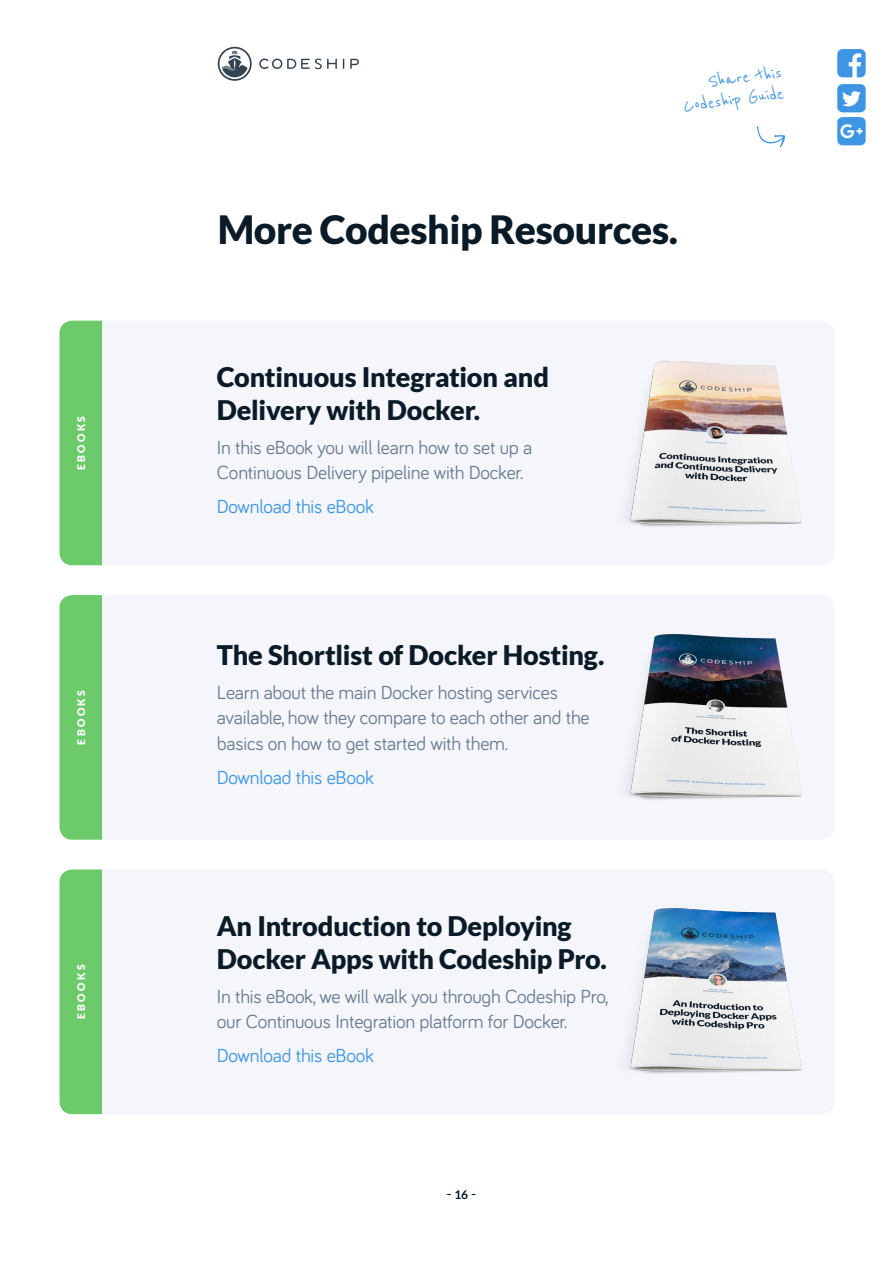
<style>
.page{position:relative;width:893px;height:1263px;background:#fff}
.page>*{position:absolute;margin:0;border:0;box-sizing:border-box;transform-origin:0 0}
._02_Headline_MAIN{font:900 39px "Lato";letter-spacing:-.01em;color:#0a1b27}
.BOX_MoreBooks_Headli{font:900 27px/33px "Lato";letter-spacing:-.01em;color:#0a1b27}
.t1{font:21px/21px "Reenie Beanie";color:#3e95e3;text-align:right}
.BOX_MoreBooks_Copy{font:19.5px/25.5px "Bariol";letter-spacing:-.01em;color:#687c8f}
.BOX_MoreBooks_Copy-2{font:19.5px "Bariol";letter-spacing:-.01em;color:#3e95e3}
.t2{font:15px "Lato";color:#0a1b27}
.BOX_vertical_Title{font:900 10.5px "Lato";letter-spacing:.22em;color:#fff}
.s1{font-weight:700;font-size:12px}
</style>
<div class="page">
<svg style="left:757px;top:126px;width:28px;height:21px"></svg>
<svg style="left:350px;top:59px;width:9px;height:10px"></svg>
<svg style="left:218px;top:47px;width:34px;height:34px"></svg>
<svg style="left:259px;top:59px;width:78px;height:10px"></svg>
<div style="left:102px;top:870px;width:732px;height:244px;background:#f4f6fc"></div>
<div style="left:60px;top:869px;width:42px;height:245px;background:#6cca6b"></div>
<div style="left:102px;top:595px;width:732px;height:245px;background:#f4f6fc"></div>
<div style="left:60px;top:595px;width:42px;height:245px;background:#6cca6b"></div>
<div style="left:102px;top:321px;width:732px;height:244px;background:#f4f6fc"></div>
<div style="left:60px;top:321px;width:42px;height:244px;background:#6cca6b"></div>
<img style="left:613px;top:361px;width:189px;height:166px">
<img style="left:613px;top:634px;width:189px;height:166px">
<img style="left:613px;top:909px;width:189px;height:166px">
<p class="BOX_vertical_Title" style="left:75px;top:470px;width:56px;rotate:-90deg">EBOOKS</p>
<p class="BOX_vertical_Title" style="left:75px;top:744px;width:56px;rotate:-90deg">EBOOKS</p>
<p class="BOX_vertical_Title" style="left:75px;top:1019px;width:56px;rotate:-90deg">EBOOKS</p>
<p class="t1" style="left:680px;top:75px;width:103px;rotate:-7deg">Share this<br>Codeship Guide</p>
<p class="_02_Headline_MAIN" style="left:218px;top:207px;width:462px">More Codeship Resources.</p>
<p class="BOX_MoreBooks_Headli" style="left:217px;top:360px;width:334px">Continuous Integration and<br>Delivery with Docker.</p>
<p class="BOX_MoreBooks_Copy" style="left:217px;top:433px;width:317px">In this eBook you will learn how to set up a<br>Continuous Delivery pipeline with Docker.</p>
<p class="BOX_MoreBooks_Copy-2" style="left:217px;top:493px;width:158px">Download this eBook</p>
<p class="BOX_MoreBooks_Headli" style="left:217px;top:638px;width:389px">The Shortlist of Docker Hosting.</p>
<p class="BOX_MoreBooks_Copy" style="left:217px;top:679px;width:374px">Learn about the main Docker hosting services available, how they compare to each other and the basics on how to get started with them.</p>
<p class="BOX_MoreBooks_Copy-2" style="left:217px;top:764px;width:158px">Download this eBook</p>
<p class="BOX_MoreBooks_Headli" style="left:217px;top:908px;width:391px">An Introduction to Deploying<br>Docker Apps with Codeship Pro.</p>
<p class="BOX_MoreBooks_Copy" style="left:217px;top:982px;width:393px">In this eBook, we will walk you through Codeship Pro, our Continuous Integration platform for Docker.</p>
<p class="BOX_MoreBooks_Copy-2" style="left:217px;top:1042px;width:158px">Download this eBook</p>
<p class="t2" style="left:446px;top:1185px;width:32px">- <span class="s1">16</span> -</p>
</div>
